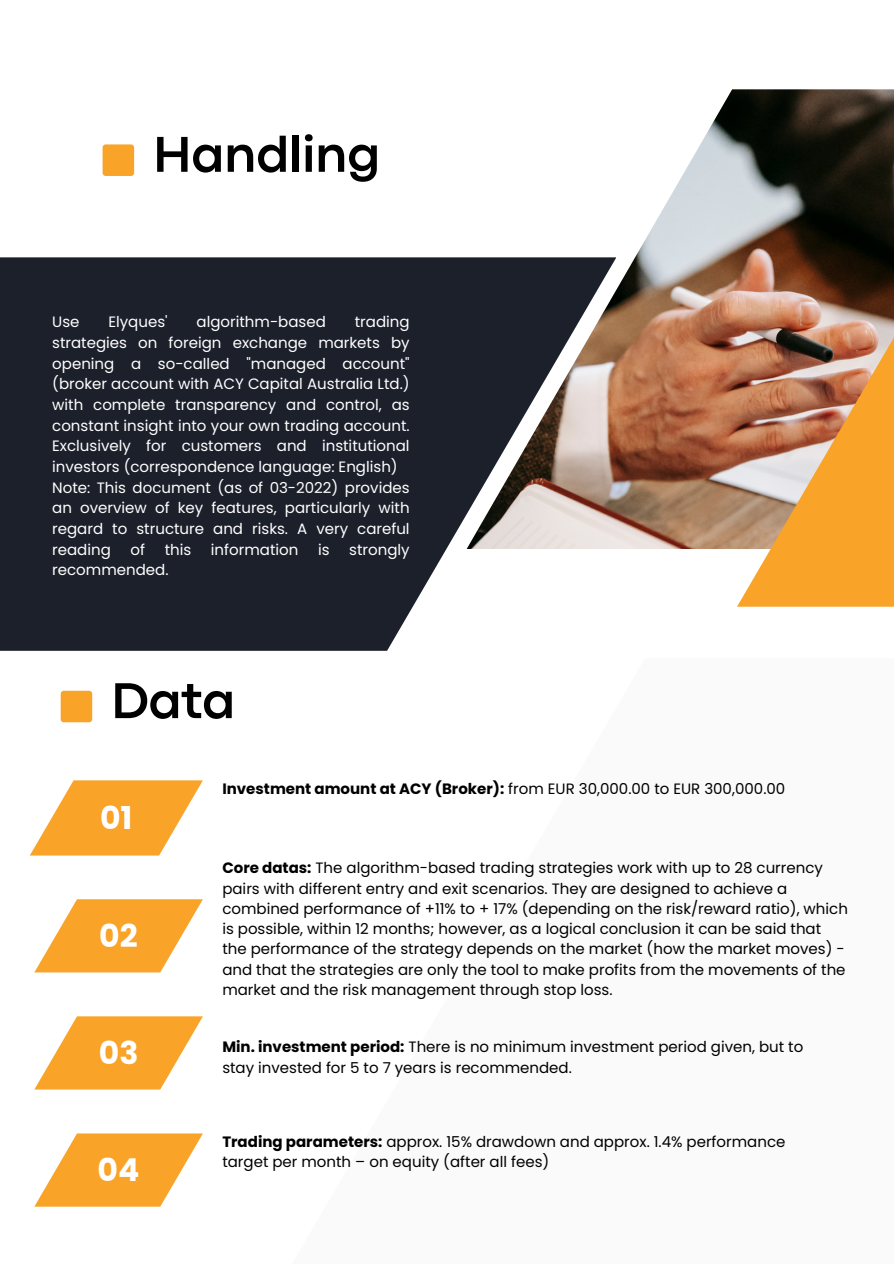
<style>
.page{position:relative;width:894px;height:1264px;background:#fff}
.page>*{position:absolute;margin:0;border:0;box-sizing:border-box;transform-origin:0 0}
.t1{font:700 52.5px "Codec Pro";letter-spacing:-.01em;color:#000}
.t2{font:700 31.5px "Poppins";color:#fff}
.t3{font:15px/20.2px "Poppins";color:#000}
.t4{font:15px/20.7px "Poppins";color:#fff;text-align:justify}
.s1{font-weight:700}
</style>
<div class="page">
<img style="left:615px;top:89px;width:278px;height:460px">
<svg style="left:0;top:257px;width:615px;height:394px;background:#3e4048"></svg>
<div style="left:102px;top:144px;width:32px;height:32px;background:#f9a328;border-radius:3px"></div>
<div style="left:259px;top:751px;width:634px;height:512px;background:#fafafa"></div>
<div style="left:275px;top:658px;width:618px;height:605px;background:#fafafa"></div>
<svg style="left:736px;top:322px;width:157px;height:284px;background:#d89854"></svg>
<div style="left:61px;top:690px;width:31px;height:32px;background:#f9a328;border-radius:3px"></div>
<svg style="left:30px;top:780px;width:173px;height:75px"></svg>
<svg style="left:34px;top:899px;width:169px;height:73px"></svg>
<svg style="left:34px;top:1016px;width:169px;height:73px"></svg>
<svg style="left:34px;top:1133px;width:169px;height:73px"></svg>
<h1 class="t1" style="left:153px;top:136px;width:229px">Handling</h1>
<p class="t4" style="left:52px;top:312px;width:29px">Use</p>
<p class="t4" style="left:108px;top:312px;width:61px">Elyques'</p>
<p class="t4" style="left:196px;top:312px;width:131px">algorithm-based</p>
<p class="t4" style="left:52px;top:312px;width:359px;text-indent:302px">trading strategies on foreign exchange markets by opening a so-called "managed account" (broker account with ACY Capital Australia Ltd.) with complete transparency and control, as constant insight into your own trading account.<br>Exclusively for customers and institutional investors (correspondence language: English)</p>
<p class="t4" style="left:52px;top:477px;width:359px">Note: This document (as of 03-2022) provides an overview of key features, particularly with regard to structure and risks. A very careful reading</p>
<p class="t4" style="left:130px;top:539px;width:16px">of</p>
<p class="t4" style="left:165px;top:539px;width:28px">this</p>
<p class="t4" style="left:211px;top:539px;width:89px">information</p>
<p class="t4" style="left:318px;top:539px;width:13px">is</p>
<p class="t4" style="left:349px;top:539px;width:62px">strongly</p>
<p class="t4" style="left:52px;top:559px;width:118px">recommended.</p>
<h1 class="t1" style="left:111px;top:682px;width:126px">Data</h1>
<p class="t2" style="left:100px;top:795px;width:34px">01</p>
<p class="t2" style="left:99px;top:913px;width:40px">02</p>
<p class="t2" style="left:99px;top:1030px;width:41px">03</p>
<p class="t2" style="left:98px;top:1147px;width:43px">04</p>
<p class="t3" style="left:222px;top:778px;width:564px"><span class="s1">Investment amount at ACY (Broker):</span> from EUR 30,000.00 to EUR 300,000.00</p>
<p class="t3" style="left:222px;top:858px;width:627px"><span class="s1">Core datas:</span> The algorithm-based trading strategies work with up to 28 currency pairs with different entry and exit scenarios. They are designed to achieve a combined performance of +11% to + 17% (depending on the risk/reward ratio), which is possible, within 12 months; however, as a logical conclusion it can be said that the performance of the strategy depends on the market (how the market moves) - and that the strategies are only the tool to make profits from the movements of the market and the risk management through stop loss.</p>
<p class="t3" style="left:222px;top:1036px;width:582px"><span class="s1">Min. investment period:</span> There is no minimum investment period given, but to stay invested for 5 to 7 years is recommended.</p>
<p class="t3" style="left:222px;top:1131px;width:564px"><span class="s1">Trading parameters:</span> approx. 15% drawdown and approx. 1.4% performance target per month – on equity (after all fees)</p>
</div>
